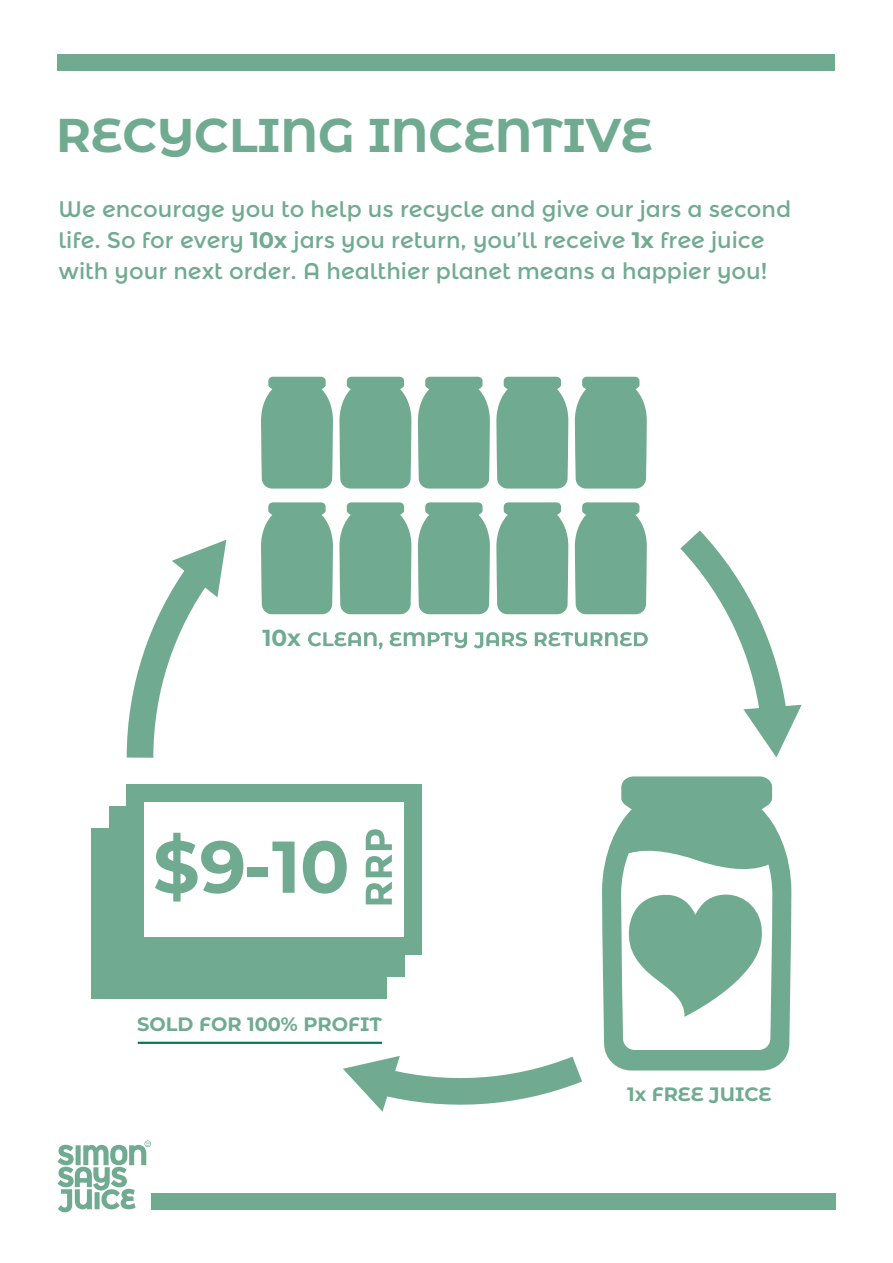
<style>
.page{position:relative;width:893px;height:1263px;background:#fff}
.page>*{position:absolute;margin:0;border:0;box-sizing:border-box;transform-origin:0 0}
.t1{font:700 73.2px "Montserrat Alternates";color:#70ab91}
.t2{font:700 47.4px "Montserrat Alternates";color:#70ab91}
.t3{font:700 23.25px "Montserrat Alternates";color:#70ab91}
.t4{font:22.5px/30.9px "Montserrat Alternates";color:#70ab91}
.t5{font:700 19.35px "Montserrat Alternates";color:#70ab91}
.s1{font-weight:700}
</style>
<div class="page">
<div style="left:58px;top:54px;width:777px;height:16px;background:#70ab91"></div>
<div style="left:151px;top:1193px;width:684px;height:16px;background:#70ab91"></div>
<svg style="left:58px;top:1140px;width:93px;height:72px"></svg>
<svg style="left:126px;top:539px;width:101px;height:219px"></svg>
<svg style="left:261px;top:377px;width:72px;height:112px;background:#79b098"></svg>
<svg style="left:339px;top:377px;width:72px;height:112px;background:#7ab199"></svg>
<svg style="left:418px;top:377px;width:72px;height:112px;background:#79b098"></svg>
<svg style="left:496px;top:377px;width:72px;height:112px;background:#7ab199"></svg>
<svg style="left:575px;top:377px;width:72px;height:112px;background:#79b098"></svg>
<svg style="left:602px;top:776px;width:189px;height:294px;background:#83b6a0"></svg>
<svg style="left:343px;top:1034px;width:269px;height:78px"></svg>
<svg style="left:621px;top:847px;width:151px;height:203px"></svg>
<div style="left:91px;top:828px;width:296px;height:171px;background:#70ab91"></div>
<div style="left:127px;top:784px;width:295px;height:170px;background:#70ab91"></div>
<div style="left:144px;top:802px;width:260px;height:134px;background:#fff"></div>
<svg style="left:366px;top:829px;width:26px;height:75px"></svg>
<hr style="left:138px;top:1042px;width:244px;height:2px;background:#007558">
<svg style="left:261px;top:502px;width:541px;height:255px"></svg>
<h2 class="t2" style="left:56px;top:101px;width:598px">RECYCLING INCENTIVE</h2>
<p class="t4" style="left:59px;top:194px;width:734px">We encourage you to help us recycle and give our jars a second life. So for every <span class="s1">10x</span> jars you return, you’ll receive <span class="s1">1x</span> free juice with your next order. A healthier planet means a happier you!</p>
<p class="t3" style="left:262px;top:621px;width:40px">10x</p>
<h1 class="t1" style="left:153px;top:814px;width:198px">$9-10</h1>
<p class="t5" style="left:137px;top:1010px;width:246px">SOLD FOR 100% PROFIT</p>
<p class="t5" style="left:627px;top:1081px;width:146px">1x FREE JUICE</p>
</div>
